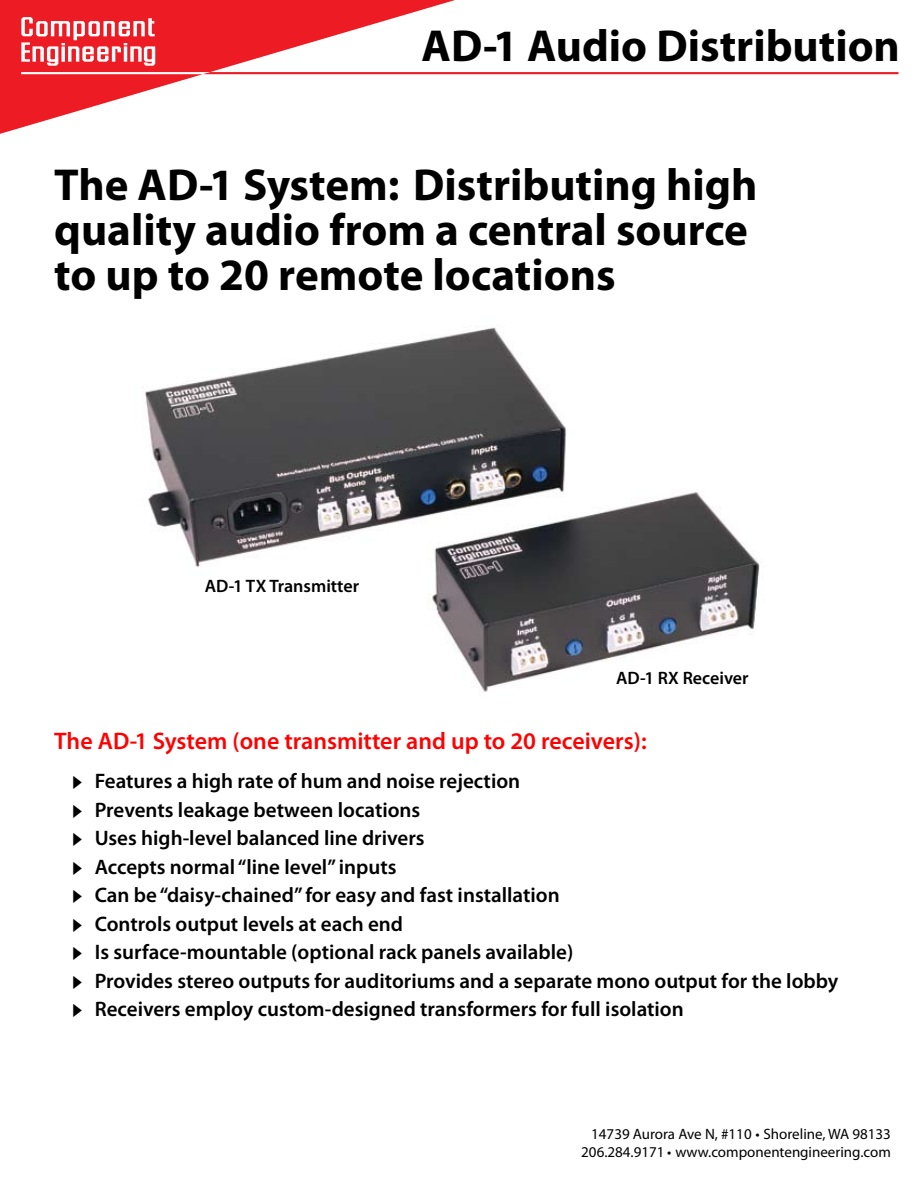
<style>
.page{position:relative;width:918px;height:1188px;background:#fff}
.page>*{position:absolute;margin:0;border:0;box-sizing:border-box;transform-origin:0 0}
.t1{font:700 45px/45px "Myriad Pro";color:#000}
.t2{font:600 24px "Myriad Pro";color:#f00}
.t3{font:600 21px "Myriad Pro";color:#000}
.t4{font:600 18px "Myriad Pro";color:#000}
.t5{font:15px/18px "Myriad Pro";color:#000;text-align:right}
</style>
<div class="page">
<svg style="left:0;top:0;width:898px;height:134px"></svg>
<img style="left:145px;top:327px;width:615px;height:365px">
<h1 class="t1" style="left:422px;top:22px;width:480px">AD-1 Audio Distribution</h1>
<h1 class="t1" style="left:54px;top:161px;width:705px">The AD-1 System: Distributing high quality audio from a central source to up to 20 remote locations</h1>
<p class="t4" style="left:205px;top:574px;width:156px">AD-1 TX Transmitter</p>
<p class="t4" style="left:616px;top:667px;width:134px">AD-1 RX Receiver</p>
<p class="t2" style="left:54px;top:726px;width:594px">The AD-1 System (one transmitter and up to 20 receivers):</p>
<p class="t3" style="left:63px;top:768px;width:458px">✔Features a high rate of hum and noise rejection</p>
<p class="t3" style="left:63px;top:796px;width:359px">✔Prevents leakage between locations</p>
<p class="t3" style="left:63px;top:825px;width:363px">✔Uses high-level balanced line drivers</p>
<p class="t3" style="left:63px;top:853px;width:335px">✔Accepts normal “line level” inputs</p>
<p class="t3" style="left:63px;top:882px;width:498px">✔Can be “daisy-chained” for easy and fast installation</p>
<p class="t3" style="left:63px;top:910px;width:341px">✔Controls output levels at each end</p>
<p class="t3" style="left:63px;top:939px;width:512px">✔Is surface-mountable (optional rack panels available)</p>
<p class="t3" style="left:63px;top:967px;width:777px">✔Provides stereo outputs for auditoriums and a separate mono output for the lobby</p>
<p class="t3" style="left:63px;top:996px;width:622px">✔Receivers employ custom-designed transformers for full isolation</p>
<p class="t5" style="left:581px;top:1124px;width:311px">14739 Aurora Ave N, #110 • Shoreline, WA 98133<br>206.284.9171 • www.componentengineering.com</p>
</div>
